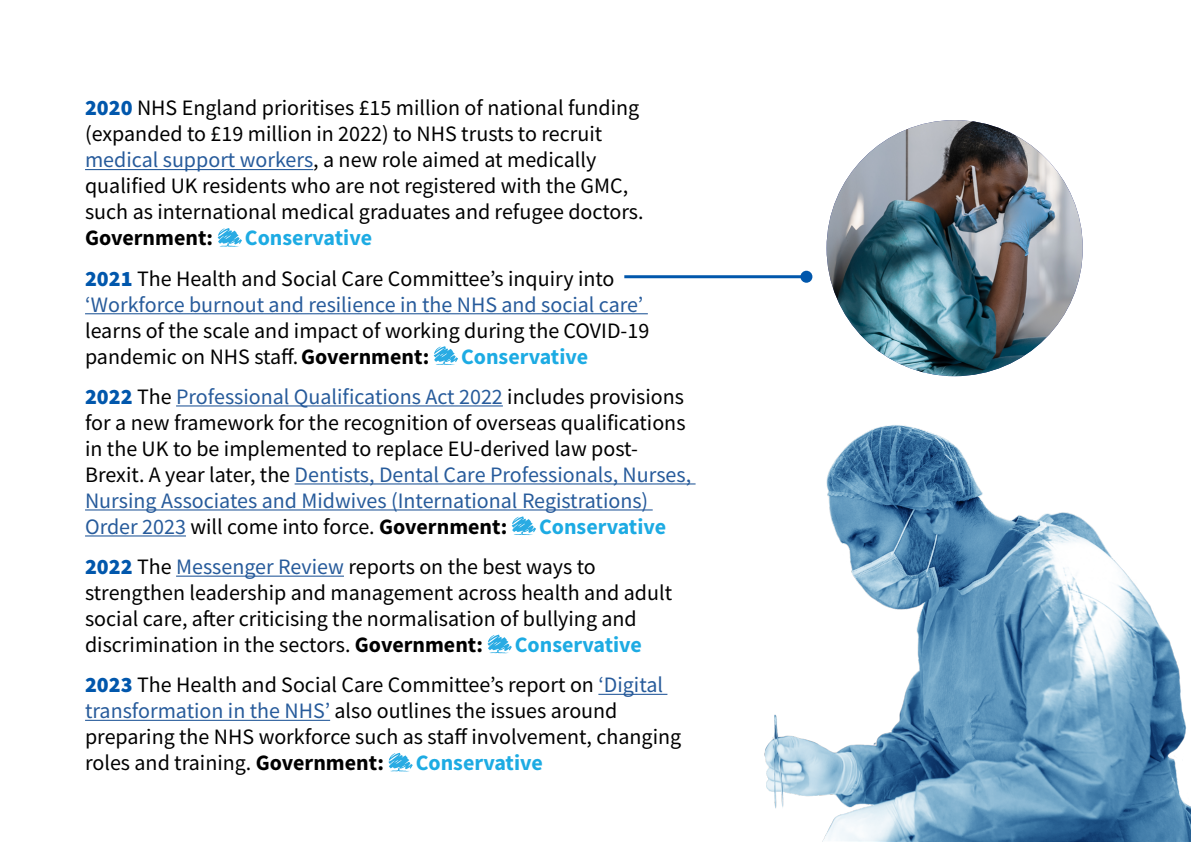
<style>
.page{position:relative;width:1191px;height:842px;background:#fff}
.page>*{position:absolute;margin:0;border:0;box-sizing:border-box;transform-origin:0 0}
.t1{font:22px/26px "Source Sans Pro";color:#000}
.t2{font:22px/40.2px "Source Sans Pro";color:#275b9b}
.t3{font:700 22px "Source Sans Pro";color:#1dabe3}
.t4{font:700 22px "Source Sans Pro";color:#000}
.s1{font-weight:900;color:#0157ac}
.s2{color:#275b9b}
.s3{font-weight:700;color:#1dabe3}
.s4{font-weight:700}
.s5{color:#000}
</style>
<div class="page">
<hr style="left:85px;top:169px;width:228px;height:1px;background:#275b9b">
<hr style="left:85px;top:313px;width:563px;height:1px;background:#275b9b">
<hr style="left:176px;top:405px;width:327px;height:1px;background:#275b9b">
<hr style="left:295px;top:483px;width:400px;height:1px;background:#275b9b">
<hr style="left:85px;top:509px;width:567px;height:1px;background:#275b9b">
<hr style="left:85px;top:535px;width:101px;height:1px;background:#275b9b">
<hr style="left:176px;top:576px;width:168px;height:1px;background:#275b9b">
<hr style="left:598px;top:694px;width:69px;height:1px;background:#275b9b">
<hr style="left:85px;top:720px;width:245px;height:1px;background:#275b9b">
<svg style="left:218px;top:228px;width:24px;height:19px"></svg>
<svg style="left:434px;top:346px;width:24px;height:19px"></svg>
<svg style="left:512px;top:516px;width:24px;height:19px"></svg>
<svg style="left:487px;top:635px;width:25px;height:18px"></svg>
<svg style="left:388px;top:753px;width:25px;height:18px"></svg>
<img style="left:826px;top:120px;width:256px;height:256px;border-radius:128px">
<img style="left:764px;top:425px;width:427px;height:417px">
<hr style="left:624px;top:275px;width:182px;height:3px;background:#0157ac">
<div style="left:800px;top:271px;width:12px;height:12px;background:#0157ac;border-radius:50%"></div>
<p class="t1" style="left:85px;top:95px;width:560px"><span class="s1">2020</span> NHS England prioritises £15 million of national funding (expanded to £19 million in 2022) to NHS trusts to recruit <span class="s2">medical support workers</span>, a new role aimed at medically qualified UK residents who are not registered with the GMC, such as international medical graduates and refugee doctors.</p>
<p class="t4" style="left:85px;top:223px;width:130px">Government:</p>
<p class="t1" style="left:85px;top:218px;width:531px;line-height:40.2px;text-indent:160px"><span class="s3">Conservative<br></span><span class="s1">2021</span> The Health and Social Care Committee’s inquiry into</p>
<p class="t2" style="left:85px;top:284px;width:560px">‘Workforce burnout and resilience in the NHS and social care’</p>
<p class="t1" style="left:85px;top:317px;width:566px">learns of the scale and impact of working during the COVID-19 pandemic on NHS staff.<span class="s4">Government:</span></p>
<p class="t2" style="left:85px;top:336px;width:600px;text-indent:376px"><span class="s3">Conservative<br></span><span class="s1">2022</span> <span class="s5">The</span> Professional Qualifications Act 2022 <span class="s5">includes provisions</span></p>
<p class="t1" style="left:85px;top:409px;width:607px">for a new framework for the recognition of overseas qualifications in the UK to be implemented to replace EU-derived law post-Brexit. A year later, the <span class="s2">Dentists, Dental Care Professionals, Nurses, Nursing Associates and Midwives (International Registrations)<br>Order 2023</span> will come into force. <span class="s4">Government:</span></p>
<p class="t1" style="left:85px;top:506px;width:582px;line-height:40.2px;text-indent:454px"><span class="s3">Conservative<br></span><span class="s1">2022</span> The <span class="s2">Messenger Review</span> reports on the best ways to</p>
<p class="t1" style="left:85px;top:579px;width:588px">strengthen leadership and management across health and adult social care, after criticising the normalisation of bullying and discrimination in the sectors. <span class="s4">Government:</span></p>
<p class="t1" style="left:85px;top:624px;width:579px;line-height:40.2px;text-indent:430px"><span class="s3">Conservative<br></span><span class="s1">2023</span> The Health and Social Care Committee’s report on <span class="s2">‘Digital</span></p>
<p class="t1" style="left:85px;top:698px;width:597px"><span class="s2">transformation in the NHS’</span> also outlines the issues around preparing the NHS workforce such as staff involvement, changing roles and training. <span class="s4">Government:</span></p>
<p class="t3" style="left:416px;top:748px;width:129px">Conservative</p>
</div>
